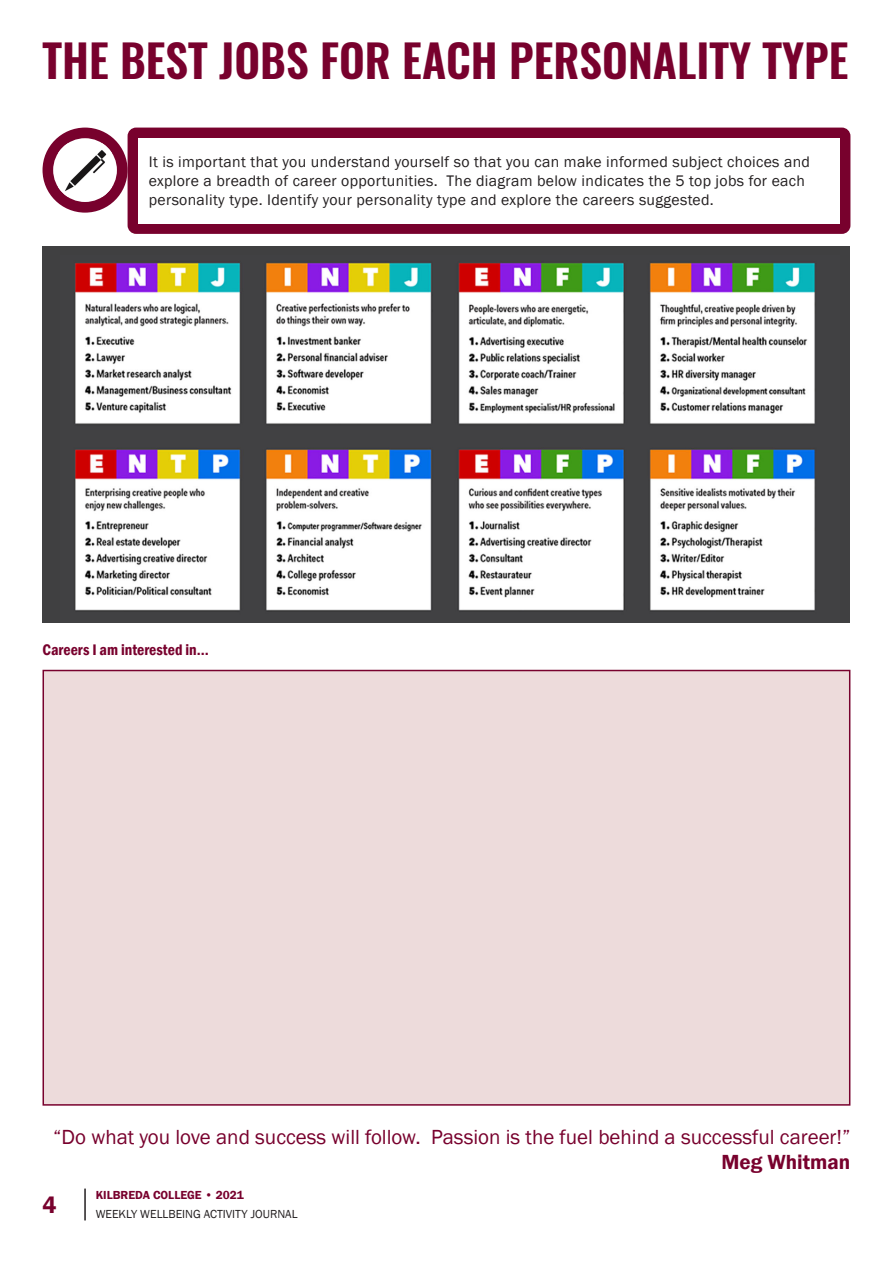
<style>
.page{position:relative;width:893px;height:1263px;background:#fff}
.page>*{position:absolute;margin:0;border:0;box-sizing:border-box;transform-origin:0 0}
.section_header_30pt{font:600 45px "Oswald";color:#78012d}
.t1{font:600 24px "Franklin Gothic";color:#78012d}
.subhead_14pt_ruby{font:21px/25.2px "Franklin Gothic";color:#78012d;text-align:right}
.bullet_body_text_10{font:15.75px/18.9px "Franklin Gothic";letter-spacing:.02em;color:#231f20}
.subhead_14pt_ruby-2{font:600 condensed 15.75px "Franklin Gothic";color:#78012d}
.t2{font:12px "Franklin Gothic";color:#231f20}
.t3{font:600 12px "Franklin Gothic";color:#78012d}
.s1{font-weight:600}
</style>
<div class="page">
<hr style="left:84px;top:1188px;width:2px;height:32px;background:#231f20">
<div style="left:43px;top:247px;width:807px;height:376px;background:#404041"></div>
<img style="left:74px;top:262px;width:741px;height:349px">
<div style="left:43px;top:670px;width:807px;height:436px;background:#eddbdb;border:2px solid #78012d"></div>
<div style="left:43px;top:128px;width:85px;height:85px;background:#78012d;border-radius:50%"></div>
<div style="left:128px;top:128px;width:722px;height:106px;background:#78012d;border-radius:9px"></div>
<div style="left:138px;top:138px;width:702px;height:85px;background:#fff"></div>
<div style="left:53px;top:138px;width:64px;height:64px;background:#fff;border-radius:50%"></div>
<img style="left:58px;top:143px;width:54px;height:54px">
<p class="section_header_30pt" style="left:43px;top:29px;width:807px">THE BEST JOBS FOR EACH PERSONALITY TYPE</p>
<p class="bullet_body_text_10" style="left:149px;top:153px;width:663px">It is important that you understand yourself so that you can make informed subject choices and explore a breadth of career opportunities. The diagram below indicates the 5 top jobs for each personality type. Identify your personality type and explore the careers suggested.</p>
<p class="subhead_14pt_ruby-2" style="left:43px;top:639px;width:168px">Careers I am interested in…</p>
<p class="subhead_14pt_ruby" style="left:53px;top:1125px;width:799px">“Do what you love and success will follow. Passion is the fuel behind a successful career!”<br><span class="s1">Meg Whitman</span></p>
<h2 class="t1" style="left:43px;top:1190px;width:16px">4</h2>
<p class="t3" style="left:96px;top:1188px;width:150px">KILBREDA COLLEGE • 2021</p>
<p class="t2" style="left:96px;top:1206px;width:203px">WEEKLY WELLBEING ACTIVITY JOURNAL</p>
</div>
